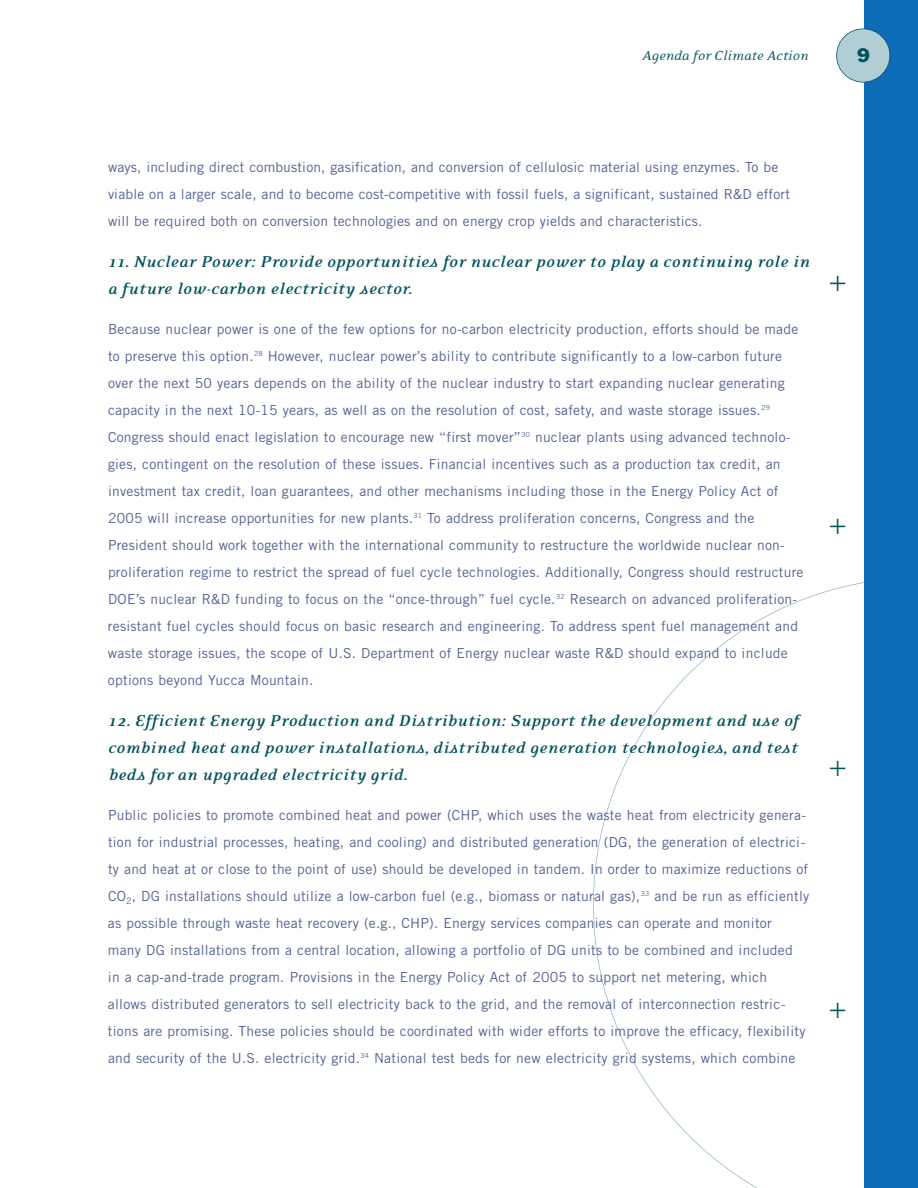
<style>
.page{position:relative;width:918px;height:1188px;background:#fff}
.page>*{position:absolute;margin:0;border:0;box-sizing:border-box;transform-origin:0 0}
.t1{font:300 30px "Akzidenz Grotesk";color:#00525d}
.t2{font:italic 700 18px/27px "Eidetic Serif";letter-spacing:.015em;color:#00525d}
.t3{font:18px "Franklin Gothic BT";color:#00525d}
.t4{font:italic 15px "Eidetic Serif";color:#00525d}
.t5{font:13.8px/27px "Trade Gothic LT Std";letter-spacing:.02em;color:#536192}
</style>
<div class="page">
<svg style="left:593px;top:582px;width:271px;height:606px"></svg>
<div style="left:864px;top:0;width:54px;height:1188px;background:#0d6cb6"></div>
<div style="left:837px;top:29px;width:53px;height:53px;background:#b1ced5;border-radius:50%"></div>
<div style="left:836px;top:28px;width:54px;height:54px;border:2px solid #00525d;border-radius:50%"></div>
<p class="t4" style="left:642px;top:51px;width:168px">Agenda for Climate Action</p>
<h2 class="t3" style="left:857px;top:48px;width:14px">9</h2>
<p class="t5" style="left:108px;top:155px;width:683px">ways, including direct combustion, gasification, and conversion of cellulosic material using enzymes. To be viable on a larger scale, and to become cost-competitive with fossil fuels, a significant, sustained R&amp;D effort will be required both on conversion technologies and on energy crop yields and characteristics.</p>
<h2 class="t2" style="left:108px;top:249px;width:703px">11. Nuclear Power: Provide opportunities for nuclear power to play a continuing role in a future low-carbon electricity sector.</h2>
<p class="t5" style="left:108px;top:317px;width:697px">Because nuclear power is one of the few options for no-carbon electricity production, efforts should be made to preserve this option.<sup>28</sup> However, nuclear power’s ability to contribute significantly to a low-carbon future over the next 50 years depends on the ability of the nuclear industry to start expanding nuclear generating capacity in the next 10-15 years, as well as on the resolution of cost, safety, and waste storage issues.<sup>29<br></sup>Congress should enact legislation to encourage new “first mover”<sup>30</sup> nuclear plants using advanced technolo&shy;gies, contingent on the resolution of these issues. Financial incentives such as a production tax credit, an investment tax credit, loan guarantees, and other mechanisms including those in the Energy Policy Act of 2005 will increase opportunities for new plants.<sup>31</sup> To address proliferation concerns, Congress and the President should work together with the international community to restructure the worldwide nuclear non&shy;proliferation regime to restrict the spread of fuel cycle technologies. Additionally, Congress should restructure DOE’s nuclear R&amp;D funding to focus on the “once-through” fuel cycle.<sup>32</sup> Research on advanced proliferation&shy;resistant fuel cycles should focus on basic research and engineering. To address spent fuel management and waste storage issues, the scope of U.S. Department of Energy nuclear waste R&amp;D should expand to include options beyond Yucca Mountain.</p>
<h2 class="t2" style="left:108px;top:708px;width:693px;text-align:justify">12. Efficient Energy Production and Distribution: Support the development and use of combined heat and power installations, distributed generation technologies, and test beds for an upgraded electricity grid.</h2>
<p class="t5" style="left:108px;top:803px;width:703px">Public policies to promote combined heat and power (CHP, which uses the waste heat from electricity genera&shy;tion for industrial processes, heating, and cooling) and distributed generation (DG, the generation of electrici&shy;ty and heat at or close to the point of use) should be developed in tandem. In order to maximize reductions of CO<sub>2</sub>, DG installations should utilize a low-carbon fuel (e.g., biomass or natural gas),<sup>33</sup> and be run as efficiently as possible through waste heat recovery (e.g., CHP). Energy services companies can operate and monitor<br>many DG installations from a central location, allowing a portfolio of DG units to be combined and included<br>in a cap-and-trade program. Provisions in the Energy Policy Act of 2005 to support net metering, which<br>allows distributed generators to sell electricity back to the grid, and the removal of interconnection restric&shy;tions are promising. These policies should be coordinated with wider efforts to improve the efficacy, flexibility and security of the U.S. electricity grid.<sup>34</sup> National test beds for new electricity grid systems, which combine</p>
<h1 class="t1" style="left:829px;top:270px;width:19px">+</h1>
<h1 class="t1" style="left:829px;top:512px;width:19px">+</h1>
<h1 class="t1" style="left:829px;top:755px;width:19px">+</h1>
<h1 class="t1" style="left:829px;top:997px;width:19px">+</h1>
</div>
